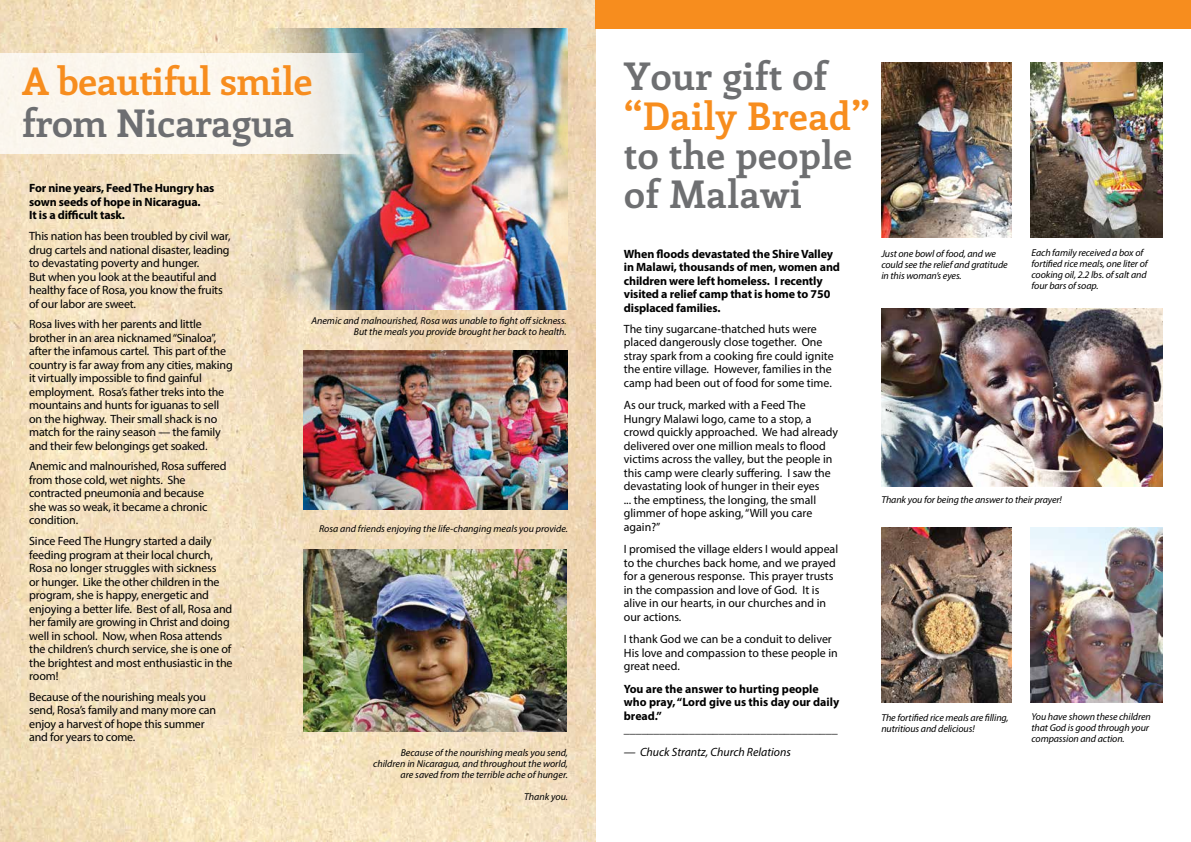
<style>
.page{position:relative;width:1191px;height:842px;background:#fff}
.page>*{position:absolute;margin:0;border:0;box-sizing:border-box;transform-origin:0 0}
.t1{font:700 38.2px/39.2px "Enriqueta";color:#6e6f71}
.t2{font:700 38.2px "Enriqueta";letter-spacing:-.02em;color:#f78d1e}
.t3{font:700 38.2px "Enriqueta";letter-spacing:-.02em;color:#6d6e71}
.t4{font:700 38.2px "Enriqueta";color:#f78d1e}
.t5{font:12px/13.5px "Myriad Pro";letter-spacing:-.01em;color:#000}
.t6{font:700 12px/13.5px "Myriad Pro";letter-spacing:-.01em;color:#000}
.t7{font:italic 12px "Myriad Pro";color:#000}
.t8{font:italic 10px/11px "Myriad Pro";letter-spacing:-.01em;color:#000}
</style>
<div class="page">
<img style="left:0;top:0;width:595px;height:842px">
<div style="left:595px;top:0;width:596px;height:28px;background:#f78d1e"></div>
<img style="left:1030px;top:62px;width:132px;height:176px">
<img style="left:1030px;top:527px;width:132px;height:176px">
<img style="left:881px;top:62px;width:130px;height:176px">
<img style="left:881px;top:527px;width:130px;height:176px">
<img style="left:881px;top:308px;width:281px;height:178px">
<img style="left:186px;top:28px;width:381px;height:281px">
<img style="left:303px;top:350px;width:264px;height:159px">
<img style="left:303px;top:550px;width:264px;height:181px">
<svg style="left:0;top:53px;width:363px;height:100px;fill:#fbf6ee"></svg>
<h1 class="t2" style="left:22px;top:53px;width:292px">A beautiful smile</h1>
<h1 class="t3" style="left:22px;top:95px;width:273px">from Nicaragua</h1>
<p class="t6" style="left:29px;top:181px;width:187px">For nine years, Feed The Hungry has sown seeds of hope in Nicaragua.<br>It is a difficult task.</p>
<p class="t5" style="left:29px;top:229px;width:203px">This nation has been troubled by civil war, drug cartels and national disaster, leading to devastating poverty and hunger.<br>But when you look at the beautiful and healthy face of Rosa, you know the fruits of our labor are sweet.</p>
<p class="t5" style="left:29px;top:317px;width:205px">Rosa lives with her parents and little brother in an area nicknamed “Sinaloa”, after the infamous cartel. This part of the country is far away from any cities, making it virtually impossible to find gainful employment. Rosa’s father treks into the mountains and hunts for iguanas to sell on the highway. Their small shack is no match for the rainy season — the family and their few belongings get soaked.</p>
<p class="t5" style="left:29px;top:459px;width:199px">Anemic and malnourished, Rosa suffered from those cold, wet nights. She contracted pneumonia and because<br>she was so weak, it became a chronic condition.</p>
<p class="t5" style="left:29px;top:534px;width:205px">Since Feed The Hungry started a daily feeding program at their local church, Rosa no longer struggles with sickness<br>or hunger. Like the other children in the program, she is happy, energetic and enjoying a better life. Best of all, Rosa and her family are growing in Christ and doing well in school. Now, when Rosa attends the children’s church service, she is one of the brightest and most enthusiastic in the room!</p>
<p class="t5" style="left:29px;top:690px;width:188px">Because of the nourishing meals you send, Rosa’s family and many more can enjoy a harvest of hope this summer and for years to come.</p>
<p class="t8" style="left:311px;top:315px;width:257px;text-align:right">Anemic and malnourished, Rosa was unable to fight off sickness.<br>But the meals you provide brought her back to health.</p>
<p class="t8" style="left:319px;top:523px;width:250px">Rosa and friends enjoying the life-changing meals you provide.</p>
<p class="t8" style="left:373px;top:747px;width:196px;text-align:right">Because of the nourishing meals you send, children in Nicaragua, and throughout the world, are saved from the terrible ache of hunger.</p>
<p class="t8" style="left:524px;top:791px;width:45px">Thank you.</p>
<h1 class="t1" style="left:624px;top:55px;width:205px">Your gift of</h1>
<h1 class="t4" style="left:624px;top:88px;width:248px">“Daily Bread”</h1>
<h1 class="t1" style="left:624px;top:133px;width:230px">to the people of Malawi</h1>
<p class="t6" style="left:624px;top:247px;width:218px">When floods devastated the Shire Valley in Malawi, thousands of men, women and children were left homeless. I recently visited a relief camp that is home to 750 displaced families.</p>
<p class="t5" style="left:624px;top:322px;width:211px">The tiny sugarcane-thatched huts were placed dangerously close together. One stray spark from a cooking fire could ignite the entire village. However, families in the camp had been out of food for some time.</p>
<p class="t5" style="left:624px;top:398px;width:216px">As our truck, marked with a Feed The Hungry Malawi logo, came to a stop, a crowd quickly approached. We had already delivered over one million meals to flood victims across the valley, but the people in this camp were clearly suffering. I saw the devastating look of hunger in their eyes<br>... the emptiness, the longing, the small glimmer of hope asking, “Will you care again?”</p>
<p class="t5" style="left:624px;top:542px;width:216px">I promised the village elders I would appeal to the churches back home, and we prayed for a generous response. This prayer trusts in the compassion and love of God. It is alive in our hearts, in our churches and in our actions.</p>
<p class="t5" style="left:624px;top:632px;width:215px">I thank God we can be a conduit to deliver<br>His love and compassion to these people in great need.</p>
<p class="t6" style="left:624px;top:681px;width:217px">You are the answer to hurting people who pray, “Lord give us this day our daily bread.”</p>
<p class="t5" style="left:624px;top:722px;width:215px">____________________________________</p>
<p class="t7" style="left:624px;top:745px;width:168px">— Chuck Strantz, Church Relations</p>
<p class="t8" style="left:881px;top:248px;width:128px">Just one bowl of food, and we could see the relief and gratitude in this woman’s eyes.</p>
<p class="t8" style="left:1031px;top:247px;width:118px">Each family received a box of fortified rice meals, one liter of cooking oil, 2.2 lbs. of salt and four bars of soap.</p>
<p class="t8" style="left:881px;top:493px;width:182px">Thank you for being the answer to their prayer!</p>
<p class="t8" style="left:881px;top:712px;width:129px">The fortified rice meals are filling, nutritious and delicious!</p>
<p class="t8" style="left:1031px;top:711px;width:121px">You have shown these children that God is good through your compassion and action.</p>
</div>
